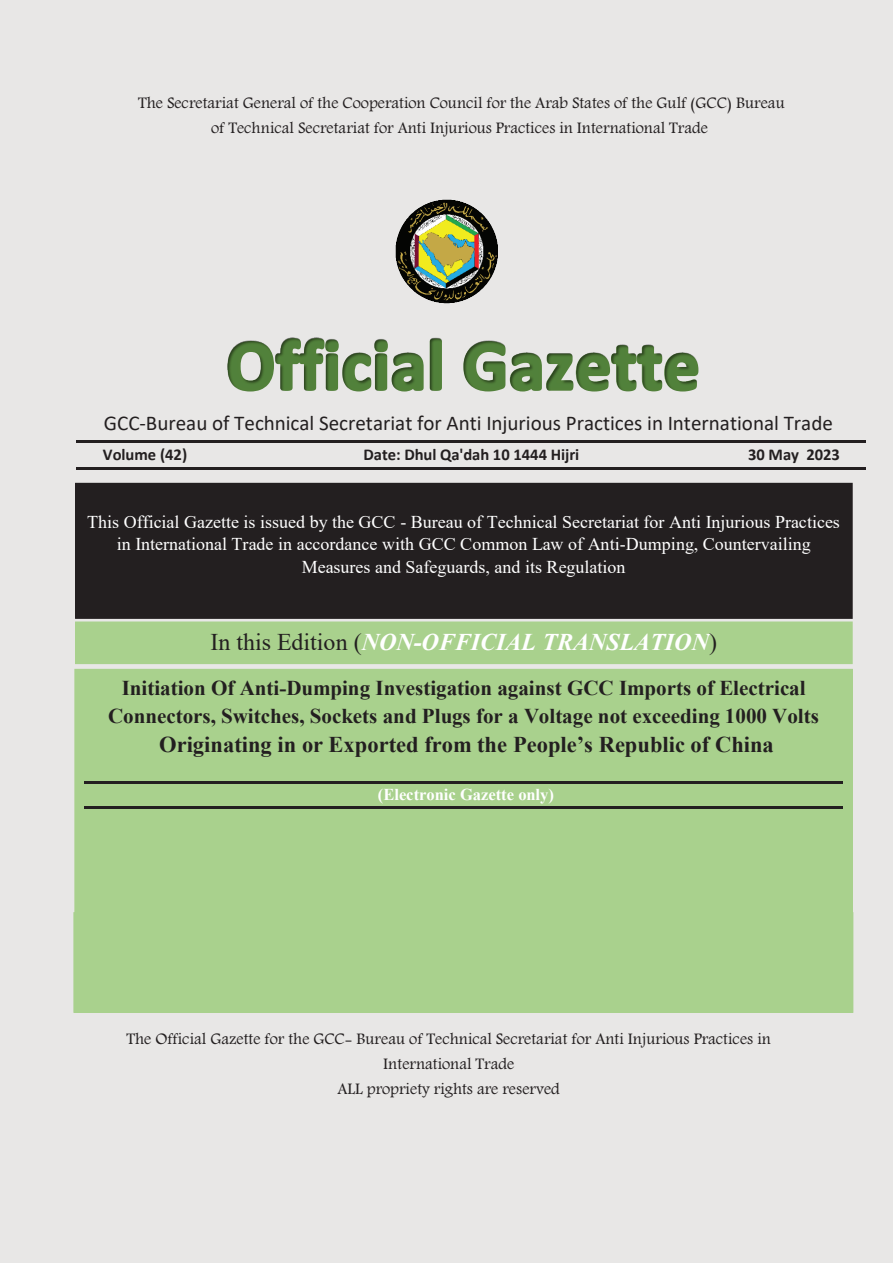
<style>
.page{position:relative;width:893px;height:1263px;background:#e8e7e6}
.page>*{position:absolute;margin:0;border:0;box-sizing:border-box;transform-origin:0 0}
.t1{font:italic 700 24px "Times New Roman";color:#fff}
.t2{font:700 22.5px "Times New Roman";color:#231f20}
.t3{font:700 21px/27.8px "Times New Roman";color:#231f20;text-align:center}
.t4{font:21px "Calibri";color:#231f20}
.t5{font:18px/22.6px "Times New Roman";color:#fff;text-align:center}
.t6{font:16.5px/25.2px "Andalus";color:#231f20;text-align:center}
.t7{font:700 16.5px "Calibri";letter-spacing:-.005em;color:#231f20}
.t8{font:700 16.5px "Times New Roman";color:#fff}
.s1{font-weight:400;font-style:normal;color:#231f20}
</style>
<div class="page">
<img style="left:395px;top:199px;width:103px;height:105px">
<img style="left:227px;top:338px;width:471px;height:53px">
<div style="left:76px;top:484px;width:776px;height:134px;background:#231f20"></div>
<div style="left:75px;top:483px;width:778px;height:136px;border:2px solid #231f20"></div>
<div style="left:76px;top:622px;width:776px;height:41px;background:#a9d18d"></div>
<div style="left:75px;top:621px;width:778px;height:43px;border:2px solid #a9d18d"></div>
<hr style="left:77px;top:441px;width:789px;height:2px;background:#231f20">
<hr style="left:77px;top:468px;width:789px;height:2px;background:#231f20">
<div style="left:75px;top:670px;width:777px;height:330px;background:#a9d18d"></div>
<hr style="left:85px;top:781px;width:758px;height:2px;background:#231f20">
<hr style="left:85px;top:807px;width:758px;height:2px;background:#231f20">
<div style="left:74px;top:913px;width:779px;height:99px;background:#a9d18d"></div>
<div style="left:73px;top:912px;width:780px;height:101px;border:2px solid #a9d18d"></div>
<p class="t6" style="left:138px;top:91px;width:648px">The Secretariat General of the Cooperation Council for the Arab States of the Gulf (GCC) Bureau of Technical Secretariat for Anti Injurious Practices in International Trade</p>
<p class="t4" style="left:104px;top:409px;width:730px">GCC-Bureau of Technical Secretariat for Anti Injurious Practices in International Trade</p>
<p class="t7" style="left:103px;top:443px;width:86px">Volume (42)</p>
<p class="t7" style="left:363px;top:443px;width:217px">Date: Dhul Qa'dah 10 1444 Hijri</p>
<p class="t7" style="left:748px;top:443px;width:52px">30 May</p>
<p class="t7" style="left:806px;top:443px;width:35px">2023</p>
<p class="t5" style="left:87px;top:510px;width:754px">This Official Gazette is issued by the GCC - Bureau of Technical Secretariat for Anti Injurious Practices in International Trade in accordance with GCC Common Law of Anti-Dumping, Countervailing<br>Measures and Safeguards, and its Regulation</p>
<h1 class="t1" style="left:210px;top:625px;width:508px"><span class="s1">In this Edition (</span>NON-OFFICIAL TRANSLATION<span class="s1">(</span></h1>
<p class="t3" style="left:108px;top:674px;width:712px">Initiation Of Anti-Dumping Investigation against GCC Imports of Electrical<br>Connectors, Switches, Sockets and Plugs for a Voltage not exceeding 1000 Volts</p>
<h2 class="t2" style="left:159px;top:728px;width:616px">Originating in or Exported from the People s’ Republic of China</h2>
<p class="t8" style="left:378px;top:783px;width:177px">(Electronic Gazette only(</p>
<p class="t6" style="left:126px;top:1027px;width:646px">The Official Gazette for the GCC- Bureau of Technical Secretariat for Anti Injurious Practices in<br>International Trade<br>ALL propriety rights are reserved</p>
</div>
